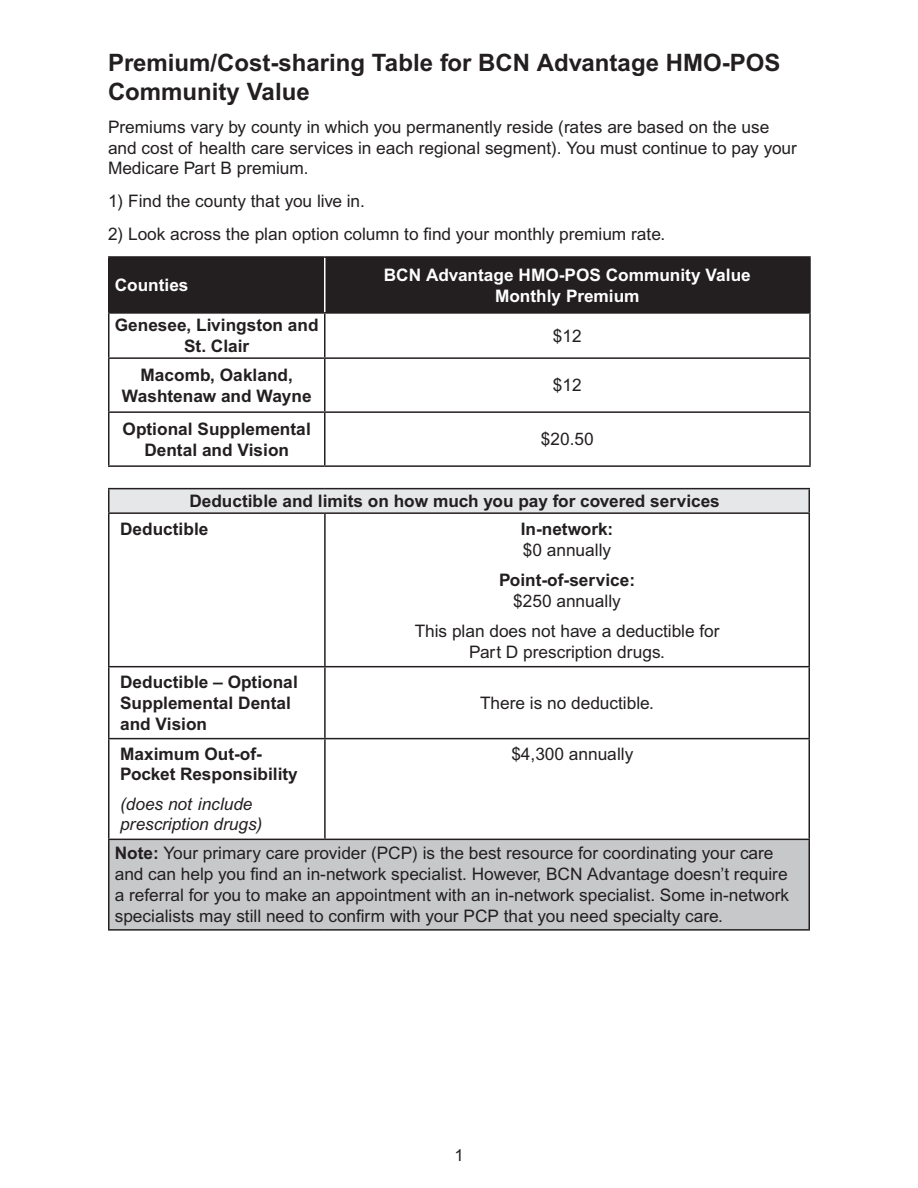
<style>
.page{position:relative;width:918px;height:1188px;background:#fff}
.page>*{position:absolute;margin:0;border:0;box-sizing:border-box;transform-origin:0 0}
.t1{font:700 24px/28.8px "Arial MT Std";color:#231f20}
.t2{font:17.25px/21px "Arial MT Std";color:#231f20}
.t3{font:700 17.25px/20.7px "Arial MT Std";color:#231f20;text-align:center}
.t4{font:700 17.25px/21px "Arial MT Std";color:#fff;text-align:center}
.t5{font:italic 17.25px/20.7px "Arial MT Std";letter-spacing:-.005em;color:#231f20}
.t6{font:16.5px "Arial MT Std";color:#231f20}
.s1{font-weight:400}
.s2{font-weight:700}
</style>
<div class="page">
<div style="left:109px;top:839px;width:700px;height:91px;background:#c7c8ca"></div>
<div style="left:109px;top:257px;width:216px;height:56px;background:#231f20"></div>
<div style="left:325px;top:257px;width:485px;height:56px;background:#231f20"></div>
<hr style="left:809px;top:314px;width:2px;height:43px;background:#231f20">
<hr style="left:809px;top:359px;width:2px;height:52px;background:#231f20">
<hr style="left:809px;top:413px;width:2px;height:52px;background:#231f20">
<hr style="left:108px;top:312px;width:217px;height:2px;background:#231f20">
<hr style="left:108px;top:314px;width:2px;height:43px;background:#231f20">
<hr style="left:324px;top:314px;width:2px;height:43px;background:#231f20">
<hr style="left:108px;top:359px;width:2px;height:52px;background:#231f20">
<hr style="left:324px;top:359px;width:2px;height:52px;background:#231f20">
<hr style="left:108px;top:413px;width:2px;height:52px;background:#231f20">
<hr style="left:324px;top:413px;width:2px;height:52px;background:#231f20">
<hr style="left:108px;top:357px;width:217px;height:2px;background:#231f20">
<hr style="left:108px;top:411px;width:217px;height:2px;background:#231f20">
<hr style="left:108px;top:465px;width:217px;height:2px;background:#231f20">
<hr style="left:325px;top:357px;width:486px;height:2px;background:#231f20">
<hr style="left:325px;top:411px;width:486px;height:2px;background:#231f20">
<hr style="left:325px;top:465px;width:486px;height:2px;background:#231f20">
<hr style="left:324px;top:258px;width:2px;height:54px;background:#fff">
<hr style="left:108px;top:256px;width:217px;height:2px;background:#231f20">
<hr style="left:108px;top:258px;width:2px;height:54px;background:#231f20">
<hr style="left:325px;top:256px;width:486px;height:2px;background:#231f20">
<hr style="left:809px;top:258px;width:2px;height:54px;background:#231f20">
<hr style="left:325px;top:312px;width:486px;height:2px;background:#231f20">
<div style="left:109px;top:489px;width:700px;height:24px;background:#e6e7e9"></div>
<hr style="left:108px;top:488px;width:217px;height:1px;background:#231f20">
<hr style="left:108px;top:489px;width:2px;height:23px;background:#231f20">
<hr style="left:325px;top:488px;width:485px;height:1px;background:#231f20">
<hr style="left:808px;top:489px;width:2px;height:23px;background:#231f20">
<hr style="left:108px;top:512px;width:217px;height:2px;background:#231f20">
<hr style="left:108px;top:514px;width:2px;height:152px;background:#231f20">
<hr style="left:108px;top:666px;width:217px;height:1px;background:#231f20">
<hr style="left:108px;top:667px;width:2px;height:71px;background:#231f20">
<hr style="left:108px;top:738px;width:217px;height:1px;background:#231f20">
<hr style="left:108px;top:739px;width:2px;height:100px;background:#231f20">
<hr style="left:108px;top:840px;width:2px;height:89px;background:#231f20">
<hr style="left:325px;top:512px;width:485px;height:2px;background:#231f20">
<hr style="left:324px;top:514px;width:2px;height:152px;background:#231f20">
<hr style="left:808px;top:514px;width:2px;height:152px;background:#231f20">
<hr style="left:325px;top:666px;width:485px;height:1px;background:#231f20">
<hr style="left:324px;top:667px;width:2px;height:71px;background:#231f20">
<hr style="left:808px;top:667px;width:2px;height:71px;background:#231f20">
<hr style="left:108px;top:839px;width:217px;height:1px;background:#231f20">
<hr style="left:108px;top:929px;width:217px;height:2px;background:#231f20">
<hr style="left:325px;top:929px;width:485px;height:2px;background:#231f20">
<hr style="left:808px;top:840px;width:2px;height:89px;background:#231f20">
<hr style="left:325px;top:738px;width:485px;height:1px;background:#231f20">
<hr style="left:324px;top:739px;width:2px;height:100px;background:#231f20">
<hr style="left:808px;top:739px;width:2px;height:100px;background:#231f20">
<hr style="left:325px;top:839px;width:485px;height:1px;background:#231f20">
<h2 class="t1" style="left:108px;top:49px;width:674px">Premium/Cost-sharing Table for BCN Advantage HMO-POS<br>Community Value</h2>
<p class="t2" style="left:108px;top:117px;width:690px">Premiums vary by county in which you permanently reside (rates are based on the use and cost of health care services in each regional segment). You must continue to pay your<br>Medicare Part B premium.</p>
<p class="t2" style="left:108px;top:191px;width:259px">1) Find the county that you live in.</p>
<p class="t2" style="left:108px;top:224px;width:559px">2) Look across the plan option column to fnd your monthly premium rate.</p>
<p class="t4" style="left:115px;top:275px;width:75px">Counties</p>
<p class="t4" style="left:384px;top:265px;width:369px">BCN Advantage HMO-POS Community Value<br>Monthly Premium</p>
<p class="t3" style="left:115px;top:316px;width:205px">Genesee, Livingston and<br>St. Clair</p>
<p class="t2" style="left:553px;top:326px;width:30px">$12</p>
<p class="t3" style="left:122px;top:365px;width:191px">Macomb, Oakland,<br>Washtenaw and Wayne</p>
<p class="t2" style="left:553px;top:376px;width:30px">$12</p>
<p class="t3" style="left:123px;top:419px;width:190px">Optional Supplemental<br>Dental and Vision</p>
<p class="t2" style="left:541px;top:430px;width:54px">$20.50</p>
<p class="t3" style="left:189px;top:491px;width:532px">Deductible and limits on how much you pay for covered services</p>
<p class="t3" style="left:120px;top:519px;width:90px">Deductible</p>
<p class="t3" style="left:521px;top:519px;width:94px;text-align:left">In-network: <span class="s1">$0 annually</span></p>
<p class="t3" style="left:499px;top:570px;width:138px">Point-of-service: <span class="s1">$250 annually</span></p>
<p class="t2" style="left:415px;top:621px;width:306px;text-align:center">This plan does not have a deductible for<br>Part D prescription drugs.</p>
<p class="t3" style="left:120px;top:672px;width:179px;text-align:left">Deductible – Optional<br>Supplemental Dental and Vision</p>
<p class="t2" style="left:480px;top:693px;width:175px">There is no deductible.</p>
<p class="t3" style="left:120px;top:745px;width:179px;line-height:19.5px;text-align:left">Maximum Out-of-<br>Pocket Responsibility</p>
<p class="t5" style="left:120px;top:794px;width:144px">(does not include prescription drugs)</p>
<p class="t2" style="left:511px;top:744px;width:123px">$4,300 annually</p>
<p class="t2" style="left:115px;top:844px;width:676px"><span class="s2">Note:</span> Your primary care provider (PCP) is the best resource for coordinating your care and can help you find an in-network specialist. However, BCN Advantage doesn’t require a referral for you to make an appointment with an in-network specialist. Some in-network specialists may still need to confirm with your PCP that you need specialty care.</p>
<p class="t6" style="left:454px;top:1146px;width:11px">1</p>
</div>
